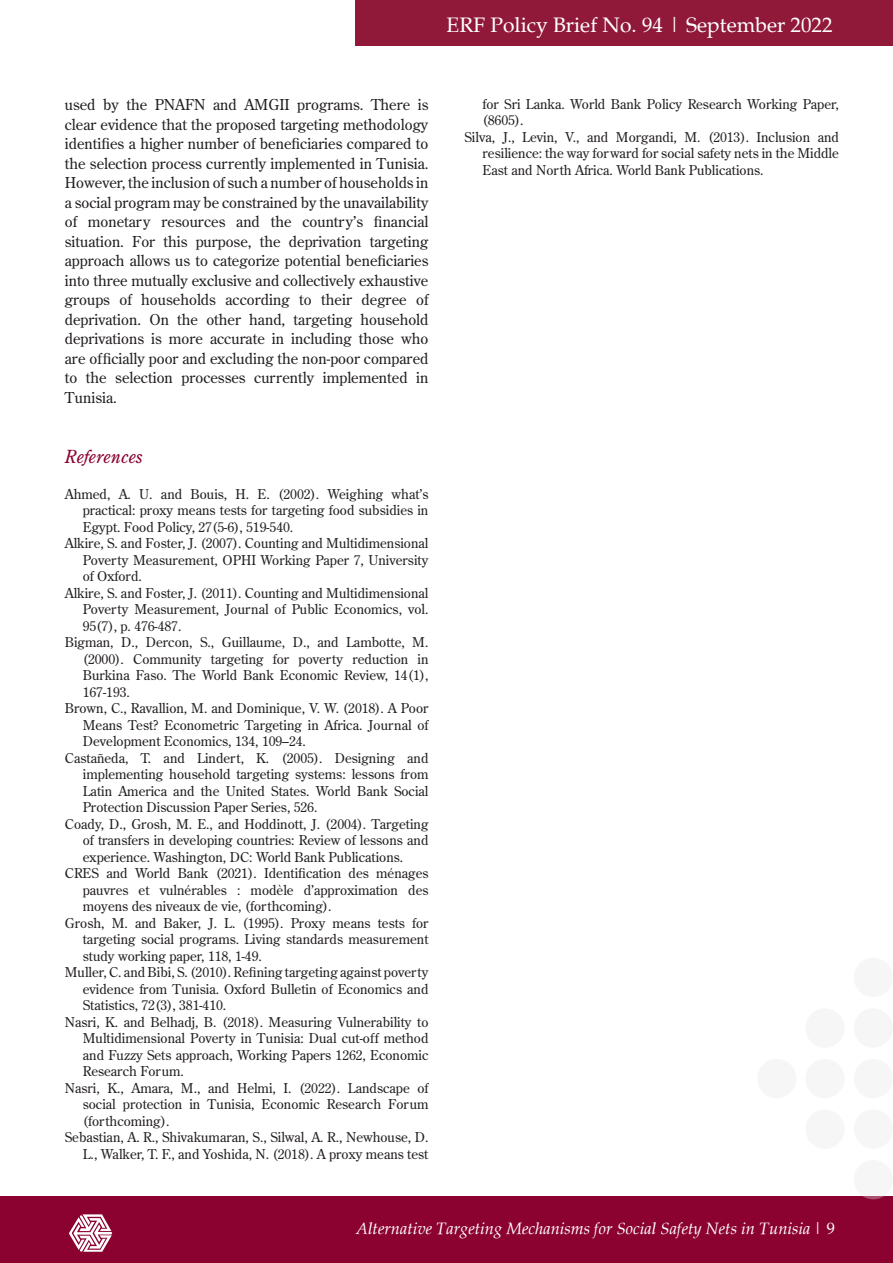
<style>
.page{position:relative;width:893px;height:1263px;background:#fff}
.page>*{position:absolute;margin:0;border:0;box-sizing:border-box;transform-origin:0 0}
.t1{font:21px "Palatia";color:#fff}
.Paragraph_2020{font:italic 18px "Century Old Style Std";color:#8b012f}
.t2{font:italic 16.5px "Palatia";color:#fff}
.Paragraph_2020-2{font:15px/19.5px "Century Old Style Std";color:#231f20;text-align:justify}
.Paragraph_2020-3{font:13.5px/16.5px "Century Old Style Std";color:#231f20;text-align:justify}
.s1{font-style:normal}
</style>
<div class="page">
<div style="left:355px;top:0;width:538px;height:45px;background:#901839"></div>
<div style="left:0;top:1196px;width:893px;height:67px;background:#8b012f"></div>
<div style="left:854px;top:1160px;width:39px;height:39px;background:#f6f6f6;border-radius:50%"></div>
<div style="left:854px;top:1109px;width:39px;height:40px;background:#f6f6f6;border-radius:50%"></div>
<div style="left:854px;top:1059px;width:39px;height:39px;background:#f6f6f6;border-radius:50%"></div>
<div style="left:854px;top:1008px;width:39px;height:40px;background:#f6f6f6;border-radius:50%"></div>
<div style="left:805px;top:1109px;width:40px;height:40px;background:#f6f6f6;border-radius:50%"></div>
<div style="left:805px;top:1059px;width:40px;height:39px;background:#f6f6f6;border-radius:50%"></div>
<div style="left:805px;top:1008px;width:40px;height:40px;background:#f6f6f6;border-radius:50%"></div>
<div style="left:757px;top:1059px;width:39px;height:39px;background:#f6f6f6;border-radius:50%"></div>
<svg style="left:69px;top:1214px;width:43px;height:38px"></svg>
<h1 class="t1" style="left:447px;top:12px;width:387px">ERF Policy Brief No. 94 | September 2022</h1>
<p class="Paragraph_2020-2" style="left:65px;top:95px;width:365px">used by the PNAFN and AMGII programs. There is clear evidence that the proposed targeting methodology identifies a higher number of beneficiaries compared to the selection process currently implemented in Tunisia.<br>However, the inclusion of such a number of households in a social program may be constrained by the unavailability of monetary resources and the country’s financial situation. For this purpose, the deprivation targeting approach allows us to categorize potential beneficiaries into three mutually exclusive and collectively exhaustive groups of households according to their degree of deprivation. On the other hand, targeting household deprivations is more accurate in including those who are officially poor and excluding the non-poor compared to the selection processes currently implemented in Tunisia.</p>
<p class="Paragraph_2020" style="left:65px;top:445px;width:79px">References</p>
<p class="Paragraph_2020-3" style="left:83px;top:485px;width:347px;text-indent:-18px">Ahmed, A. U. and Bouis, H. E. (2002). Weighing what’s practical: proxy means tests for targeting food subsidies in Egypt. Food Policy, 27(5-6), 519-540.</p>
<p class="Paragraph_2020-3" style="left:83px;top:535px;width:347px;text-indent:-18px">Alkire, S. and Foster, J. (2007). Counting and Multidimensional Poverty Measurement, OPHI Working Paper 7, University of Oxford.</p>
<p class="Paragraph_2020-3" style="left:83px;top:584px;width:347px;text-indent:-18px">Alkire, S. and Foster, J. (2011). Counting and Multidimensional Poverty Measurement, Journal of Public Economics, vol.<br>95(7), p. 476-487.</p>
<p class="Paragraph_2020-3" style="left:83px;top:634px;width:347px;text-indent:-18px">Bigman, D., Dercon, S., Guillaume, D., and Lambotte, M. (2000). Community targeting for poverty reduction in Burkina Faso. The World Bank Economic Review, 14(1), 167-193.</p>
<p class="Paragraph_2020-3" style="left:83px;top:700px;width:347px;text-indent:-18px">Brown, C., Ravallion, M. and Dominique, V. W. (2018). A Poor Means Test? Econometric Targeting in Africa. Journal of Development Economics, 134, 109–24.</p>
<p class="Paragraph_2020-3" style="left:83px;top:749px;width:347px;text-indent:-18px">Castañeda, T. and Lindert, K. (2005). Designing and implementing household targeting systems: lessons from Latin America and the United States. World Bank Social Protection Discussion Paper Series, 526.</p>
<p class="Paragraph_2020-3" style="left:83px;top:815px;width:347px;text-indent:-18px">Coady, D., Grosh, M. E., and Hoddinott, J. (2004). Targeting of transfers in developing countries: Review of lessons and experience. Washington, DC: World Bank Publications.</p>
<p class="Paragraph_2020-3" style="left:83px;top:865px;width:347px;text-indent:-18px">CRES and World Bank (2021). Identification des ménages pauvres et vulnérables : modèle d’approximation des moyens des niveaux de vie, (forthcoming).</p>
<p class="Paragraph_2020-3" style="left:83px;top:914px;width:347px;text-indent:-18px">Grosh, M. and Baker, J. L. (1995). Proxy means tests for targeting social programs. Living standards measurement study working paper, 118, 1-49.</p>
<p class="Paragraph_2020-3" style="left:83px;top:964px;width:347px;text-indent:-18px">Muller, C. and Bibi, S. (2010). Refining targeting against poverty evidence from Tunisia. Oxford Bulletin of Economics and Statistics, 72(3), 381-410.</p>
<p class="Paragraph_2020-3" style="left:83px;top:1013px;width:347px;text-indent:-18px">Nasri, K. and Belhadj, B. (2018). Measuring Vulnerability to Multidimensional Poverty in Tunisia: Dual cut-off method and Fuzzy Sets approach, Working Papers 1262, Economic Research Forum.</p>
<p class="Paragraph_2020-3" style="left:83px;top:1079px;width:347px;text-indent:-18px">Nasri, K., Amara, M., and Helmi, I. (2022). Landscape of social protection in Tunisia, Economic Research Forum (forthcoming).</p>
<p class="Paragraph_2020-3" style="left:65px;top:1129px;width:365px;text-align:right">Sebastian, A. R., Shivakumaran, S., Silwal, A. R., Newhouse, D.<br>L., Walker, T. F., and Yoshida, N. (2018). A proxy means test</p>
<p class="Paragraph_2020-3" style="left:482px;top:96px;width:358px">for Sri Lanka. World Bank Policy Research Working Paper, (8605).</p>
<p class="Paragraph_2020-3" style="left:482px;top:129px;width:358px;text-indent:-18px">Silva, J., Levin, V., and Morgandi, M. (2013). Inclusion and resilience: the way forward for social safety nets in the Middle East and North Africa. World Bank Publications.</p>
<p class="t2" style="left:356px;top:1218px;width:481px">Alternative Targeting Mechanisms for Social Safety Nets in Tunisia<span class="s1">| 9</span></p>
</div>
